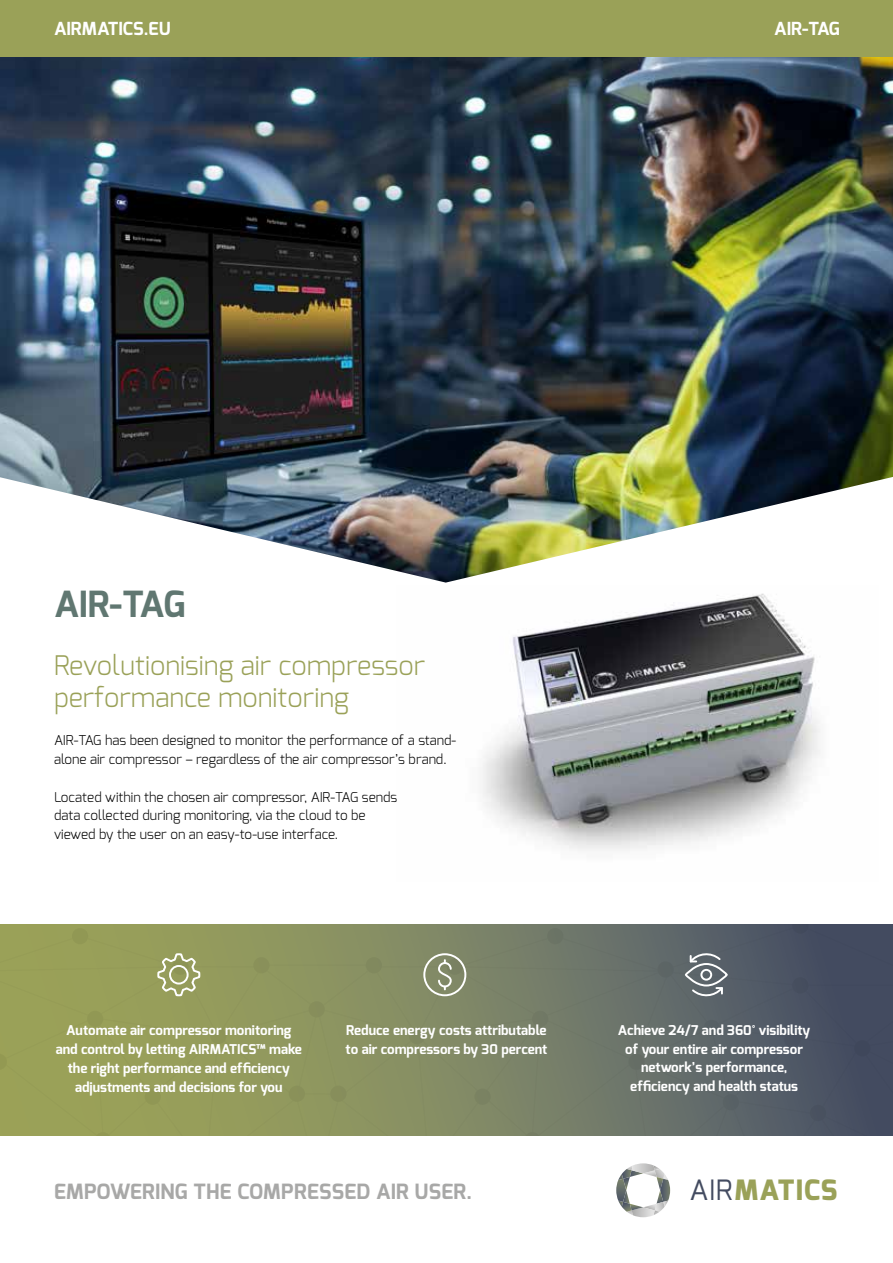
<style>
.page{position:relative;width:893px;height:1263px;background:#fff}
.page>*{position:absolute;margin:0;border:0;box-sizing:border-box;transform-origin:0 0}
.t1{font:700 36px "Exo";letter-spacing:-.015em;color:#607771}
.t2{font:800 28.05px "Exo";letter-spacing:.035em;color:#9aa158}
.t3{font:300 27px/32.4px "Exo";color:#9aa158}
.t4{font:700 21px "Exo";letter-spacing:.01em;color:#a8a8a7}
.t5{font:700 18px "Exo";color:#fff}
.t6{font:700 13.5px/18.9px "Exo";color:#fff;text-align:center}
.t7{font:300 13.5px/18.9px "Exo";color:#000}
.s1{font-weight:400;color:#434b60}
</style>
<div class="page">
<img style="left:0;top:57px;width:893px;height:526px">
<img style="left:482px;top:593px;width:338px;height:258px">
<svg style="left:792px;top:924px;width:17px;height:1px"></svg>
<svg style="left:0;top:925px;width:893px;height:210px;background:#798162"></svg>
<svg style="left:616px;top:1163px;width:54px;height:54px"></svg>
<svg style="left:157px;top:953px;width:43px;height:43px;background:#a8ae79"></svg>
<div style="left:169px;top:965px;width:20px;height:19px;border:2px solid #fff;border-radius:50%"></div>
<div style="left:700px;top:969px;width:12px;height:12px;border:2px solid #fff;border-radius:50%"></div>
<div style="left:685px;top:963px;width:43px;height:23px;border:2px solid #fff;border-radius:50%"></div>
<svg style="left:688px;top:953px;width:34px;height:11px"></svg>
<svg style="left:690px;top:985px;width:35px;height:11px"></svg>
<div style="left:423px;top:953px;width:43px;height:43px;border:2px solid #fff;border-radius:50%"></div>
<svg style="left:437px;top:960px;width:16px;height:29px"></svg>
<div style="left:0;top:0;width:893px;height:57px;background:#9aa158"></div>
<h3 class="t5" style="left:54px;top:17px;width:118px">AIRMATICS.EU</h3>
<h3 class="t5" style="left:774px;top:17px;width:67px">AIR-TAG</h3>
<h1 class="t1" style="left:54px;top:581px;width:133px">AIR-TAG</h1>
<h3 class="t3" style="left:54px;top:649px;width:373px">Revolutionising air compressor performance monitoring</h3>
<p class="t7" style="left:54px;top:730px;width:404px">AIR-TAG has been designed to monitor the performance of a stand&shy;alone air compressor – regardless of the air compressor’s brand.</p>
<p class="t7" style="left:54px;top:787px;width:345px">Located within the chosen air compressor, AIR-TAG sends data collected during monitoring, via the cloud to be viewed by the user on an easy-to-use interface.</p>
<p class="t6" style="left:56px;top:1021px;width:247px">Automate air compressor monitoring and control by letting AIRMATICS™ make the right performance and efficiency adjustments and decisions for you</p>
<p class="t6" style="left:618px;top:1020px;width:194px">Achieve 24/7 and 360° visibility of your entire air compressor network’s performance, efficiency and health status</p>
<p class="t6" style="left:346px;top:1021px;width:203px;text-align:left">Reduce energy costs attributable to air compressors by 30 percent</p>
<h3 class="t4" style="left:54px;top:1178px;width:419px">EMPOWERING THE COMPRESSED AIR USER.</h3>
<h2 class="t2" style="left:689px;top:1172px;width:150px"><span class="s1">AIR</span>MATICS</h2>
</div>
